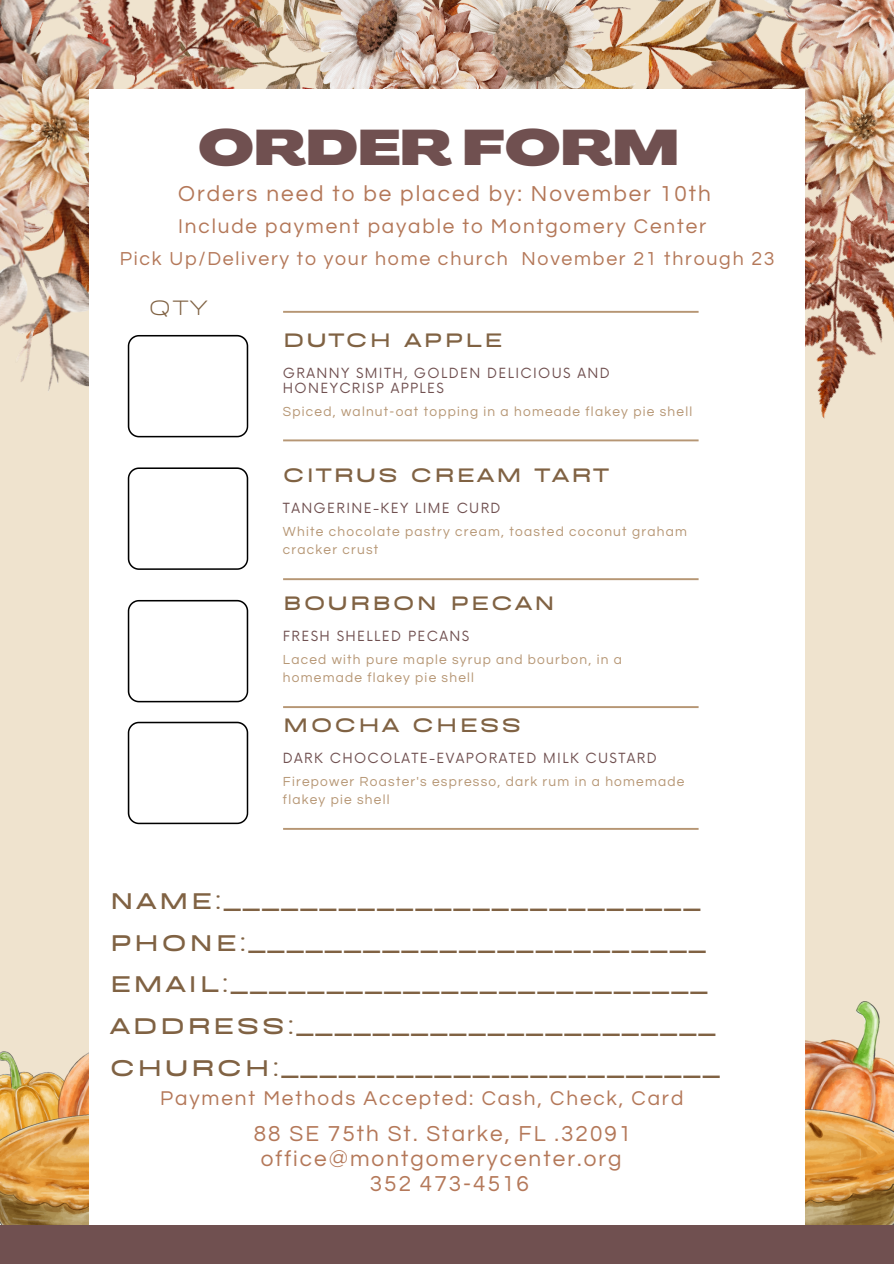
<style>
.page{position:relative;width:894px;height:1264px;background:#fff}
.page>*{position:absolute;margin:0;border:0;box-sizing:border-box;transform-origin:0 0}
.t1{font:900 49.05px "Agrandir Grand";color:#705050}
.t2{font:900 26.25px/41.7px "BD Sans";letter-spacing:.08em;color:#806243}
.t3{font:24px "BD Sans";color:#806243}
.t4{font:22.5px "Questrial";letter-spacing:.09em;color:#b47859}
.t5{font:900 22.5px "BD Sans";letter-spacing:.08em;color:#806243}
.t6{font:20.7px "Questrial";letter-spacing:.09em;color:#b47859}
.t7{font:19.5px "Questrial";letter-spacing:.09em;color:#b47859}
.t8{font:13.65px/18px "Questrial";letter-spacing:.09em;color:#b69674}
.t9{font:13.65px/14.7px "Now";letter-spacing:.1em;color:#705050}
</style>
<div class="page">
<div style="left:0;top:0;width:893px;height:1263px;background:#efe3ce"></div>
<img style="left:301px;top:0;width:205px;height:89px">
<img style="left:0;top:0;width:301px;height:391px">
<img style="left:506px;top:0;width:387px;height:449px">
<img style="left:804px;top:1001px;width:89px;height:224px">
<img style="left:0;top:1051px;width:89px;height:174px">
<div style="left:89px;top:89px;width:715px;height:1152px;background:#fff"></div>
<svg style="left:283px;top:311px;width:415px;height:2px"></svg>
<div style="left:0;top:1225px;width:893px;height:38px;background:#705050"></div>
<svg style="left:283px;top:439px;width:415px;height:2px"></svg>
<svg style="left:283px;top:578px;width:415px;height:2px"></svg>
<svg style="left:283px;top:706px;width:415px;height:2px"></svg>
<svg style="left:283px;top:828px;width:415px;height:1px"></svg>
<svg style="left:128px;top:335px;width:121px;height:102px"></svg>
<svg style="left:128px;top:467px;width:120px;height:103px"></svg>
<svg style="left:128px;top:600px;width:120px;height:102px"></svg>
<svg style="left:128px;top:721px;width:120px;height:103px"></svg>
<h1 class="t1" style="left:198px;top:128px;width:482px">ORDER FORM</h1>
<h3 class="t4" style="left:178px;top:183px;width:534px">Orders need to be placed by: November 10th</h3>
<h3 class="t6" style="left:178px;top:216px;width:529px">Include payment payable to Montgomery Center</h3>
<h3 class="t7" style="left:120px;top:249px;width:656px">Pick Up/Delivery to your home church November 21 through 23</h3>
<h3 class="t3" style="left:149px;top:290px;width:60px">QTY</h3>
<h3 class="t5" style="left:283px;top:323px;width:221px">DUTCH APPLE</h3>
<p class="t9" style="left:283px;top:366px;width:328px">GRANNY SMITH, GOLDEN DELICIOUS AND<br>HONEYCRISP APPLES</p>
<p class="t8" style="left:283px;top:402px;width:410px">Spiced, walnut-oat topping in a homeade flakey pie shell</p>
<h3 class="t5" style="left:283px;top:459px;width:327px">CITRUS CREAM TART</h3>
<p class="t9" style="left:283px;top:502px;width:219px">TANGERINE-KEY LIME CURD</p>
<p class="t8" style="left:283px;top:523px;width:405px">White chocolate pastry cream, toasted coconut graham cracker crust</p>
<h3 class="t5" style="left:283px;top:587px;width:273px">BOURBON PECAN</h3>
<p class="t9" style="left:283px;top:629px;width:188px">FRESH SHELLED PECANS</p>
<p class="t8" style="left:283px;top:650px;width:340px">Laced with pure maple syrup and bourbon, in a homemade flakey pie shell</p>
<h3 class="t5" style="left:283px;top:708px;width:240px">MOCHA CHESS</h3>
<p class="t9" style="left:283px;top:751px;width:375px">DARK CHOCOLATE-EVAPORATED MILK CUSTARD</p>
<p class="t8" style="left:283px;top:773px;width:403px">Firepower Roaster's espresso, dark rum in a homemade flakey pie shell</p>
<h2 class="t2" style="left:110px;top:876px;width:611px">NAME:_________________________ PHONE:________________________ EMAIL:_________________________ ADDRESS:______________________ CHURCH:_______________________</h2>
<h3 class="t6" style="left:160px;top:1087px;width:524px">Payment Methods Accepted: Cash, Check, Card</h3>
<h3 class="t4" style="left:254px;top:1122px;width:379px">88 SE 75th St. Starke, FL .32091</h3>
<h3 class="t4" style="left:260px;top:1147px;width:362px">office@montgomerycenter.org</h3>
<h3 class="t4" style="left:370px;top:1172px;width:160px">352 473-4516</h3>
</div>
